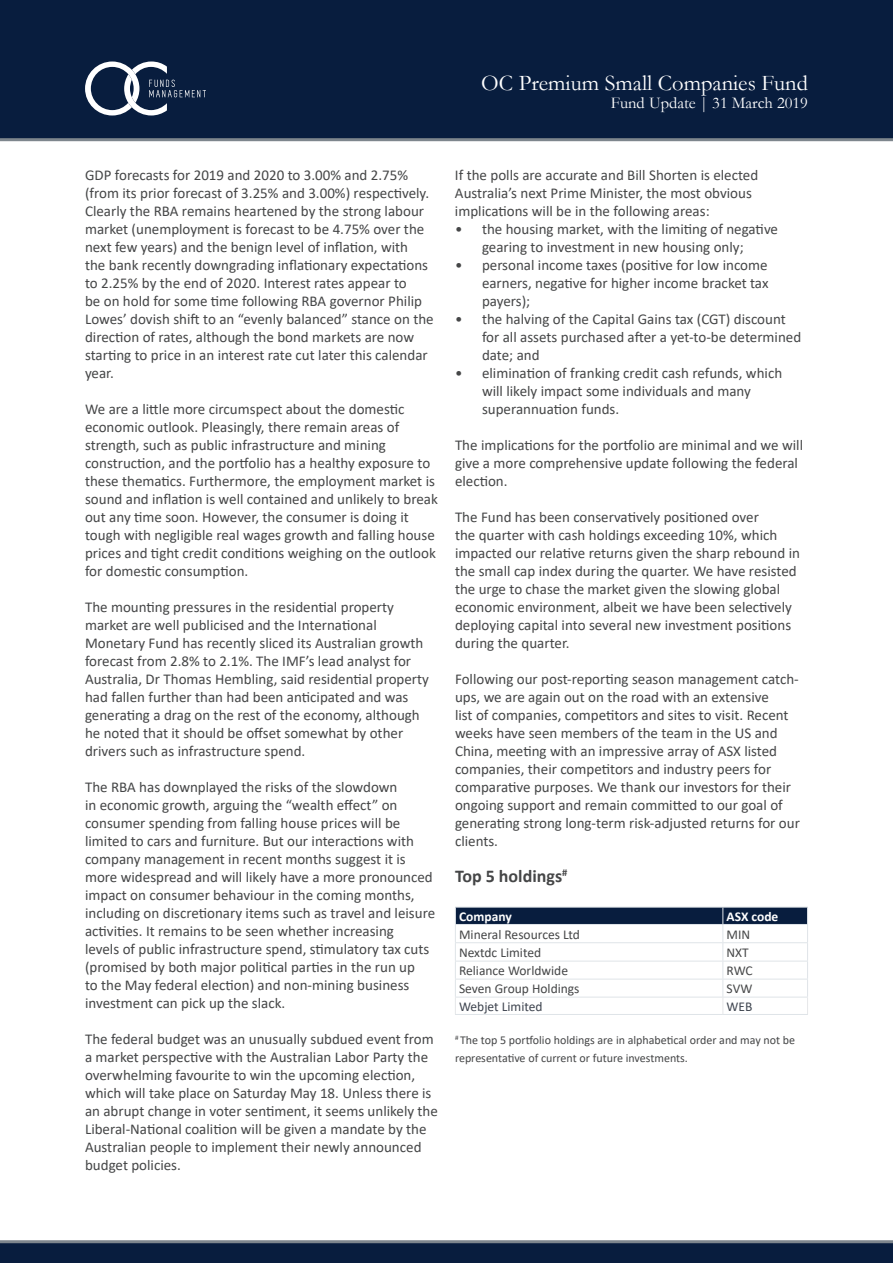
<style>
.page{position:relative;width:893px;height:1263px;background:#fff}
.page>*{position:absolute;margin:0;border:0;box-sizing:border-box;transform-origin:0 0}
.t1{font:22.5px "Garamond";color:#fff}
.t2{font:700 18px "Calibri";color:#454647}
.t3{font:16.5px "Garamond";color:#fff}
.t4{font:15px/18px "Calibri";color:#454647}
.t5{font:13.5px "Calibri";color:#454647}
.t6{font:13.5px "Calibri";color:#3e444f}
.t7{font:700 13.5px "Calibri";color:#fff}
.t8{font:12px/18px "Calibri";color:#454647}
</style>
<div class="page">
<div style="left:0;top:0;width:893px;height:139px;background:#081d3e"></div>
<hr style="left:0;top:138px;width:893px;height:3px;background:#7e868d">
<svg style="left:85px;top:61px;width:121px;height:55px"></svg>
<div style="left:0;top:1242px;width:893px;height:21px;background:#081d3e"></div>
<hr style="left:0;top:1240px;width:893px;height:3px;background:#7e868d">
<hr style="left:455px;top:1014px;width:268px;height:1px;background:#dfe4e8">
<hr style="left:723px;top:1014px;width:85px;height:1px;background:#dfe4e8">
<svg style="left:455px;top:907px;width:353px;height:107px"></svg>
<h1 class="t1" style="left:481px;top:68px;width:328px">OC Premium Small Companies Fund</h1>
<p class="t3" style="left:611px;top:92px;width:199px">Fund Update | 31 March 2019</p>
<p class="t4" style="left:85px;top:166px;width:350px">GDP forecasts for 2019 and 2020 to 3.00% and 2.75% (from its prior forecast of 3.25% and 3.00%) respectively.<br>Clearly the RBA remains heartened by the strong labour market (unemployment is forecast to be 4.75% over the next few years) and the benign level of inflation, with<br>the bank recently downgrading inflationary expectations to 2.25% by the end of 2020. Interest rates appear to<br>be on hold for some time following RBA governor Philip Lowes’ dovish shift to an “evenly balanced” stance on the direction of rates, although the bond markets are now starting to price in an interest rate cut later this calendar year.</p>
<p class="t4" style="left:85px;top:400px;width:354px">We are a little more circumspect about the domestic economic outlook. Pleasingly, there remain areas of strength, such as public infrastructure and mining construction, and the portfolio has a healthy exposure to these thematics. Furthermore, the employment market is sound and inflation is well contained and unlikely to break out any time soon. However, the consumer is doing it tough with negligible real wages growth and falling house prices and tight credit conditions weighing on the outlook for domestic consumption.</p>
<p class="t4" style="left:85px;top:598px;width:345px">The mounting pressures in the residential property market are well publicised and the International Monetary Fund has recently sliced its Australian growth forecast from 2.8% to 2.1%. The IMF’s lead analyst for Australia, Dr Thomas Hembling, said residential property had fallen further than had been anticipated and was generating a drag on the rest of the economy, although he noted that it should be offset somewhat by other drivers such as infrastructure spend.</p>
<p class="t4" style="left:85px;top:778px;width:352px">The RBA has downplayed the risks of the slowdown<br>in economic growth, arguing the “wealth effect” on consumer spending from falling house prices will be limited to cars and furniture. But our interactions with company management in recent months suggest it is more widespread and will likely have a more pronounced impact on consumer behaviour in the coming months, including on discretionary items such as travel and leisure activities. It remains to be seen whether increasing<br>levels of public infrastructure spend, stimulatory tax cuts (promised by both major political parties in the run up<br>to the May federal election) and non-mining business investment can pick up the slack.</p>
<p class="t4" style="left:85px;top:1030px;width:354px">The federal budget was an unusually subdued event from a market perspective with the Australian Labor Party the overwhelming favourite to win the upcoming election, which will take place on Saturday May 18. Unless there is an abrupt change in voter sentiment, it seems unlikely the Liberal-National coalition will be given a mandate by the Australian people to implement their newly announced budget policies.</p>
<p class="t4" style="left:455px;top:166px;width:305px">If the polls are accurate and Bill Shorten is elected<br>Australia’s next Prime Minister, the most obvious implications will be in the following areas:</p>
<p class="t4" style="left:455px;top:220px;width:325px;text-align:center">• the housing market, with the limiting of negative gearing to investment in new housing only;</p>
<p class="t4" style="left:482px;top:256px;width:288px;text-align:justify;text-indent:-27px">• personal income taxes (positive for low income earners, negative for higher income bracket tax payers);</p>
<p class="t4" style="left:482px;top:310px;width:321px;text-indent:-27px">• the halving of the Capital Gains tax (CGT) discount for all assets purchased after a yet-to-be determined date; and</p>
<p class="t4" style="left:482px;top:364px;width:302px;text-indent:-27px">• elimination of franking credit cash refunds, which will likely impact some individuals and many superannuation funds.</p>
<p class="t4" style="left:455px;top:436px;width:350px">The implications for the portfolio are minimal and we will give a more comprehensive update following the federal election.</p>
<p class="t4" style="left:455px;top:508px;width:347px">The Fund has been conservatively positioned over<br>the quarter with cash holdings exceeding 10%, which impacted our relative returns given the sharp rebound in the small cap index during the quarter. We have resisted the urge to chase the market given the slowing global economic environment, albeit we have been selectively deploying capital into several new investment positions during the quarter.</p>
<p class="t4" style="left:455px;top:670px;width:346px">Following our post-reporting season management catch&shy;ups, we are again out on the road with an extensive<br>list of companies, competitors and sites to visit. Recent weeks have seen members of the team in the US and China, meeting with an impressive array of ASX listed companies, their competitors and industry peers for comparative purposes. We thank our investors for their ongoing support and remain committed to our goal of generating strong long-term risk-adjusted returns for our clients.</p>
<p class="t2" style="left:455px;top:863px;width:114px">Top 5 holdings<sup>#</sup></p>
<p class="t7" style="left:459px;top:907px;width:54px">Company</p>
<p class="t7" style="left:726px;top:907px;width:53px">ASX code</p>
<p class="t5" style="left:459px;top:925px;width:122px">Mineral Resources Ltd</p>
<p class="t5" style="left:726px;top:925px;width:25px">MIN</p>
<p class="t5" style="left:459px;top:944px;width:84px">Nextdc Limited</p>
<p class="t5" style="left:726px;top:944px;width:24px">NXT</p>
<p class="t5" style="left:459px;top:962px;width:111px">Reliance Worldwide</p>
<p class="t5" style="left:726px;top:962px;width:28px">RWC</p>
<p class="t5" style="left:459px;top:980px;width:122px">Seven Group Holdings</p>
<p class="t5" style="left:726px;top:980px;width:27px">SVW</p>
<p class="t6" style="left:459px;top:997px;width:85px">Webjet Limited</p>
<p class="t6" style="left:726px;top:997px;width:27px">WEB</p>
<p class="t8" style="left:455px;top:1031px;width:342px"><sup>#</sup> The top 5 portfolio holdings are in alphabetical order and may not be representative of current or future investments.</p>
</div>
